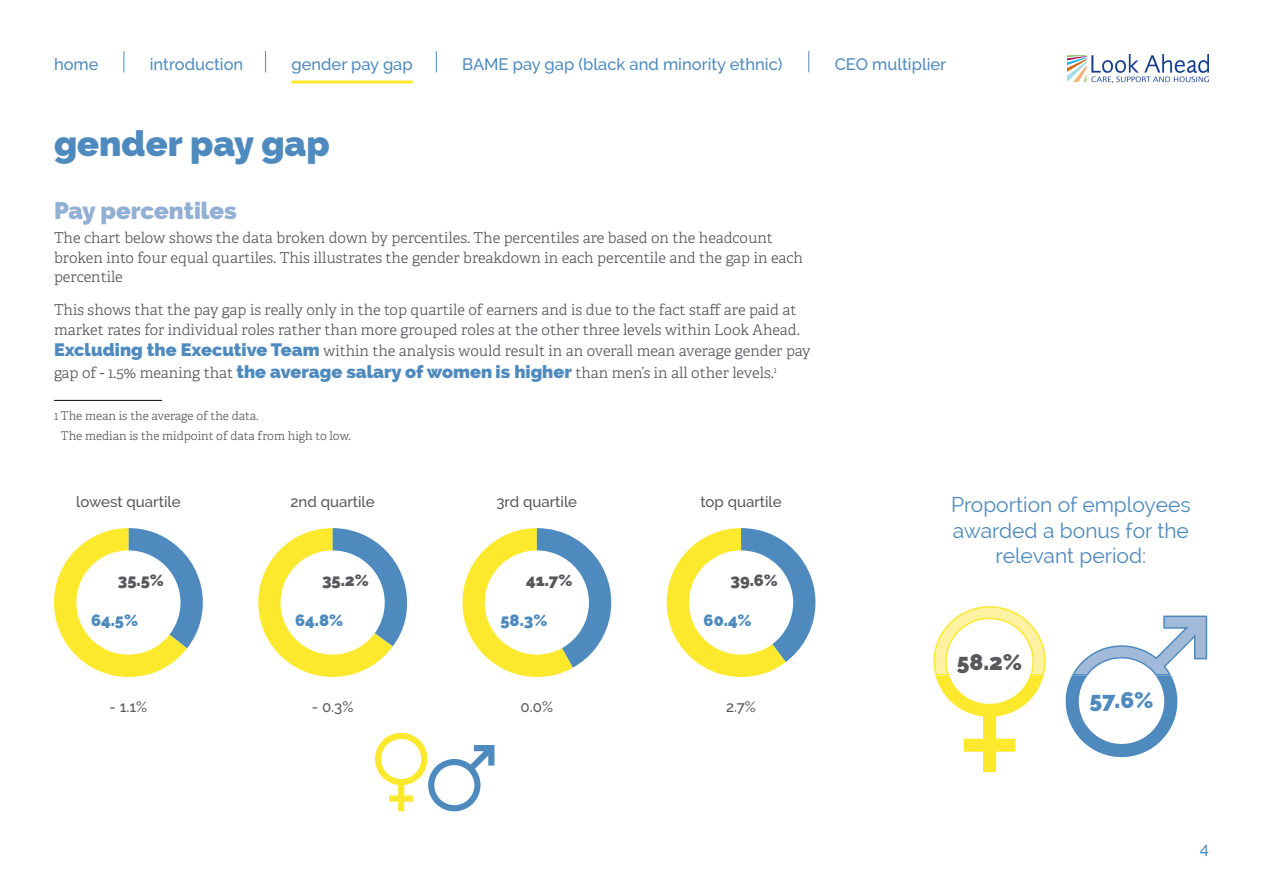
<style>
.page{position:relative;width:1263px;height:893px;background:#fff}
.page>*{position:absolute;margin:0;border:0;box-sizing:border-box;transform-origin:0 0}
.t1{font:800 36px "Raleway";color:#4e8abe}
.t2{font:800 24px "Raleway";color:#92afd4}
.t3{font:800 22.8px "Raleway";color:#4e8abe}
.t4{font:800 22.8px "Raleway";color:#58585b}
.t5{font:21px/25.2px "Raleway";color:#4e8abe;text-align:center}
.t6{font:500 16.5px "Raleway";color:#4e8abe}
.t7{font:800 16.5px "Raleway";color:#4e8abe}
.t8{font:800 16.5px "Raleway";color:#58585b}
.t9{font:300 15px/19.8px "Adelle";color:#58585b}
.t10{font:500 15px "Raleway";color:#58585b}
.t11{font:300 12px/19.8px "Adelle";color:#58585b}
.s1{font-family:"Raleway";font-weight:800;font-size:18px;color:#4e8abe}
</style>
<div class="page">
<svg style="left:265px;top:51px;width:1px;height:21px"></svg>
<svg style="left:436px;top:51px;width:1px;height:21px"></svg>
<svg style="left:808px;top:51px;width:1px;height:21px"></svg>
<svg style="left:124px;top:51px;width:1px;height:21px"></svg>
<img style="left:1067px;top:54px;width:142px;height:28px">
<hr style="left:291px;top:80px;width:122px;height:3px;background:#fce92d">
<hr style="left:54px;top:400px;width:108px;height:1px;background:#000">
<svg style="left:54px;top:528px;width:149px;height:149px"></svg>
<svg style="left:258px;top:528px;width:149px;height:149px"></svg>
<svg style="left:462px;top:528px;width:150px;height:149px"></svg>
<svg style="left:667px;top:528px;width:149px;height:149px"></svg>
<svg style="left:375px;top:733px;width:119px;height:78px"></svg>
<svg style="left:933px;top:606px;width:113px;height:166px"></svg>
<svg style="left:1065px;top:615px;width:143px;height:142px"></svg>
<p class="t6" style="left:54px;top:54px;width:46px">home</p>
<p class="t6" style="left:150px;top:54px;width:95px">introduction</p>
<p class="t6" style="left:291px;top:54px;width:123px">gender pay gap</p>
<p class="t6" style="left:462px;top:54px;width:322px">BAME pay gap (black and minority ethnic)</p>
<p class="t6" style="left:835px;top:54px;width:113px">CEO multiplier</p>
<h1 class="t1" style="left:54px;top:123px;width:277px">gender pay gap</h1>
<h2 class="t2" style="left:54px;top:196px;width:184px">Pay percentiles</h2>
<p class="t9" style="left:54px;top:227px;width:750px">The chart below shows the data broken down by percentiles. The percentiles are based on the headcount broken into four equal quartiles. This illustrates the gender breakdown in each percentile and the gap in each percentile</p>
<p class="t9" style="left:54px;top:299px;width:747px">This shows that the pay gap is really only in the top quartile of earners and is due to the fact staff are paid at market rates for individual roles rather than more grouped roles at the other three levels within Look Ahead.</p>
<p class="t9" style="left:54px;top:340px;width:758px;line-height:21.6px"><span class="s1">Excluding the Executive Team</span> within the analysis would result in an overall mean average gender pay gap of - 1.5% meaning that <span class="s1">the average salary of women is higher</span> than men’s in all other levels.<sup>1</sup></p>
<p class="t11" style="left:61px;top:406px;width:291px;text-indent:-7px">1 The mean is the average of the data.<br>The median is the midpoint of data from high to low.</p>
<p class="t10" style="left:76px;top:493px;width:106px">lowest quartile</p>
<p class="t10" style="left:291px;top:493px;width:86px">2nd quartile</p>
<p class="t10" style="left:496px;top:493px;width:82px">3rd quartile</p>
<p class="t10" style="left:700px;top:493px;width:83px">top quartile</p>
<h3 class="t5" style="left:951px;top:492px;width:241px">Proportion of employees awarded a bonus for the relevant period:</h3>
<p class="t8" style="left:118px;top:571px;width:48px">35.5%</p>
<p class="t8" style="left:322px;top:571px;width:48px">35.2%</p>
<p class="t8" style="left:526px;top:571px;width:48px">41.7%</p>
<p class="t8" style="left:730px;top:571px;width:49px">39.6%</p>
<p class="t7" style="left:91px;top:610px;width:49px">64.5%</p>
<p class="t7" style="left:295px;top:610px;width:49px">64.8%</p>
<p class="t7" style="left:500px;top:610px;width:49px">58.3%</p>
<p class="t7" style="left:704px;top:610px;width:50px">60.4%</p>
<h3 class="t4" style="left:957px;top:648px;width:67px">58.2%</h3>
<p class="t10" style="left:110px;top:698px;width:39px">- 1.1%</p>
<p class="t10" style="left:312px;top:698px;width:43px">- 0.3%</p>
<p class="t10" style="left:521px;top:698px;width:34px">0.0%</p>
<p class="t10" style="left:726px;top:698px;width:31px">2.7%</p>
<h3 class="t3" style="left:1089px;top:687px;width:65px">57.6%</h3>
<p class="t6" style="left:1200px;top:839px;width:11px">4</p>
</div>
